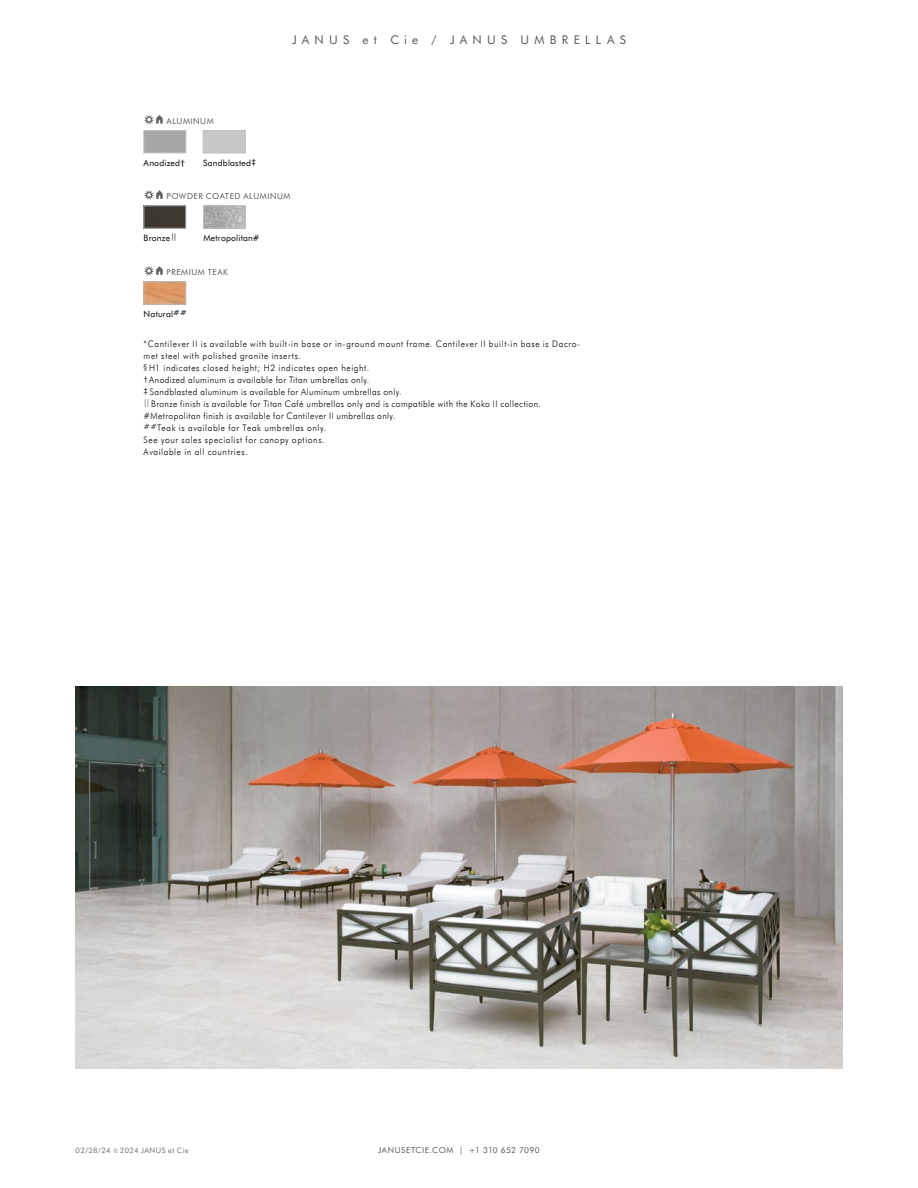
<style>
.page{position:relative;width:918px;height:1188px;background:#fff}
.page>*{position:absolute;margin:0;border:0;box-sizing:border-box;transform-origin:0 0}
.t1{font:12px "Futura BT";letter-spacing:.435em;color:#58595b}
.t2{font:300 9px/12px "Futura BT";letter-spacing:.06em;color:#000;scale:.95 1}
.t3{font:8.7px "Futura BT";letter-spacing:.02em;color:#000}
.t4{font:8.25px "Futura BT";letter-spacing:.065em;color:#58595b}
.t5{font:7.5px "Futura BT";letter-spacing:.05em;color:#6d6e71}
.s1{font-size:6px}
.s2{font-size:8.55px}
</style>
<div class="page">
<div style="left:203px;top:130px;width:42px;height:23px;background:#c7c8ca"></div>
<div style="left:144px;top:130px;width:42px;height:23px;background:#a7a8a5;border:1px solid #bcbec0"></div>
<svg style="left:144px;top:114px;width:19px;height:11px"></svg>
<img style="left:146px;top:208px;width:38px;height:18px">
<img style="left:205px;top:208px;width:39px;height:18px">
<div style="left:203px;top:206px;width:43px;height:22px;border:1px solid #bcbec0"></div>
<svg style="left:144px;top:190px;width:19px;height:10px"></svg>
<img style="left:146px;top:283px;width:38px;height:19px">
<div style="left:144px;top:281px;width:42px;height:23px;border:1px solid #bcbec0"></div>
<svg style="left:144px;top:266px;width:19px;height:10px"></svg>
<img style="left:76px;top:686px;width:766px;height:383px">
<p class="t4" style="left:167px;top:115px;width:48px">ALUMINUM</p>
<p class="t3" style="left:144px;top:157px;width:43px">Anodized<sup>†</sup></p>
<p class="t3" style="left:203px;top:156px;width:54px">Sandblasted<sup>‡</sup></p>
<h1 class="t1" style="left:292px;top:31px;width:335px">JANUS et Cie / JANUS UMBRELLAS</h1>
<p class="t4" style="left:167px;top:190px;width:125px">POWDER COATED ALUMINUM</p>
<p class="t3" style="left:144px;top:232px;width:35px">Bronze<sup>||</sup></p>
<p class="t3" style="left:203px;top:232px;width:58px">Metropolitan#</p>
<p class="t4" style="left:167px;top:266px;width:63px">PREMIUM TEAK</p>
<p class="t3" style="left:144px;top:308px;width:45px">Natural<sup>##</sup></p>
<p class="t2" style="left:144px;top:337px;width:461px">*Cantilever II is available with built-in base or in-ground mount frame. Cantilever II built-in base is Dacro&shy;met steel with polished granite inserts.<br><sup>§</sup> H1 indicates closed height; H2 indicates open height.<br><sup>†</sup>Anodized aluminum is available for Titan umbrellas only.<br><sup>‡</sup> Sandblasted aluminum is available for Aluminum umbrellas only.<br><sup>||</sup> Bronze finish is available for Titan Café umbrellas only and is compatible with the Koko II collection. #Metropolitan finish is available for Cantilever II umbrellas only.<br><sup>##</sup>Teak is available for Teak umbrellas only.<br>See your sales specialist for canopy options.<br>Available in all countries.</p>
<p class="t5" style="left:76px;top:1145px;width:115px">02/28/24 <span class="s1">©</span> 2024 JANUS et Cie</p>
<p class="t4" style="left:378px;top:1145px;width:163px">JANUSETCIE.COM <span class="s2">|</span> +1 310 652 7090</p>
</div>
